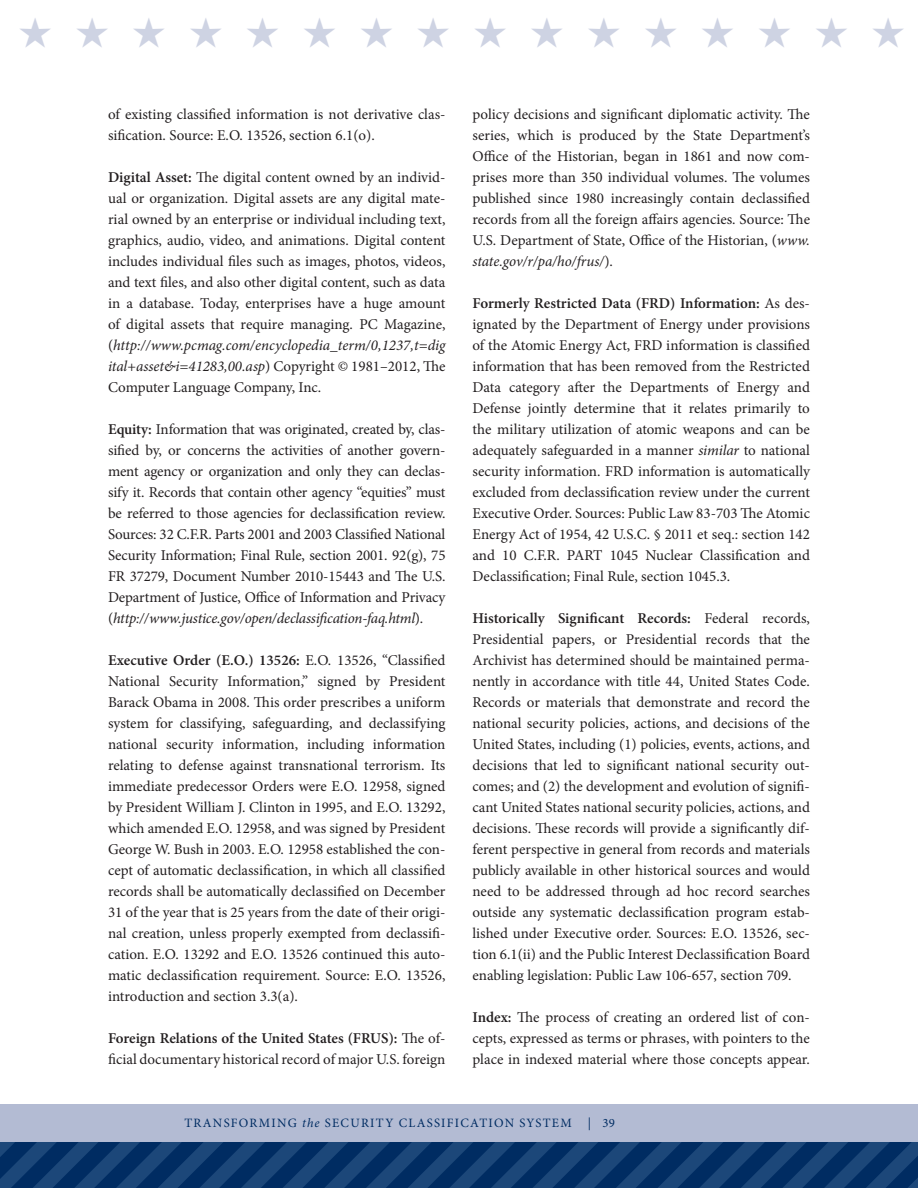
<style>
.page{position:relative;width:918px;height:1188px;background:#fff}
.page>*{position:absolute;margin:0;border:0;box-sizing:border-box;transform-origin:0 0}
.t1{font:42px "Zapf Dingbats ITC";color:#ced3e3}
.Body_Copy{font:15px/21px "Minion Pro";color:#231f20;text-align:justify}
.t2{font:12.75px "Minion Pro";letter-spacing:.1em;color:#002c62}
.s1{font-weight:600}
.s2{font-style:italic}
</style>
<div class="page">
<svg style="left:0;top:1104px;width:918px;height:84px;background:#58739b"></svg>
<h1 class="t1" style="left:18px;top:12px;width:889px">★ ★ ★ ★ ★ ★ ★ ★ ★ ★ ★ ★ ★ ★ ★ ★</h1>
<p class="Body_Copy" style="left:108px;top:104px;width:339px">of existing classified information is not derivative clas&shy;sification. Source: E.O. 13526, section 6.1(o).</p>
<p class="Body_Copy" style="left:108px;top:167px;width:339px"><span class="s1">Digital Asset:</span> The digital content owned by an individ&shy;ual or organization. Digital assets are any digital mate&shy;rial owned by an enterprise or individual including text, graphics, audio, video, and animations. Digital content includes individual files such as images, photos, videos, and text files, and also other digital content, such as data in a database. Today, enterprises have a huge amount of digital assets that require managing. PC Magazine, (<span class="s2">http://www.pcmag.com/encyclopedia_term/0,1237,t=dig ital+asset&amp;i=41283,00.asp</span>) Copyright © 1981–2012, The Computer Language Company, Inc.</p>
<p class="Body_Copy" style="left:108px;top:419px;width:339px"><span class="s1">Equity:</span> Information that was originated, created by, clas&shy;sified by, or concerns the activities of another govern&shy;ment agency or organization and only they can declas&shy;sify it. Records that contain other agency “equities” must be referred to those agencies for declassification review.<br>Sources: 32 C.F.R. Parts 2001 and 2003 Classified National Security Information; Final Rule, section 2001. 92(g), 75<br>FR 37279, Document Number 2010-15443 and The U.S.<br>Department of Justice, Office of Information and Privacy (<span class="s2">http://www.justice.gov/open/declassification-faq.html</span>).</p>
<p class="Body_Copy" style="left:108px;top:650px;width:339px"><span class="s1">Executive Order (E.O.) 13526:</span> E.O. 13526, “Classified National Security Information,” signed by President Barack Obama in 2008. This order prescribes a uniform system for classifying, safeguarding, and declassifying national security information, including information relating to defense against transnational terrorism. Its immediate predecessor Orders were E.O. 12958, signed by President William J. Clinton in 1995, and E.O. 13292, which amended E.O. 12958, and was signed by President George W. Bush in 2003. E.O. 12958 established the con&shy;cept of automatic declassification, in which all classified records shall be automatically declassified on December 31 of the year that is 25 years from the date of their origi&shy;nal creation, unless properly exempted from declassifi&shy;cation. E.O. 13292 and E.O. 13526 continued this auto&shy;matic declassification requirement. Source: E.O. 13526, introduction and section 3.3(a).</p>
<p class="Body_Copy" style="left:108px;top:1028px;width:339px"><span class="s1">Foreign Relations of the United States (FRUS):</span> The of&shy;ficial documentary historical record of major U.S. foreign</p>
<p class="Body_Copy" style="left:472px;top:104px;width:339px">policy decisions and significant diplomatic activity. The series, which is produced by the State Department’s Office of the Historian, began in 1861 and now com&shy;prises more than 350 individual volumes. The volumes published since 1980 increasingly contain declassified records from all the foreign affairs agencies. Source: The U.S. Department of State, Office of the Historian, (<span class="s2">www. state.gov/r/pa/ho/frus/</span>).</p>
<p class="Body_Copy" style="left:472px;top:293px;width:339px"><span class="s1">Formerly Restricted Data (FRD) Information:</span> As des&shy;ignated by the Department of Energy under provisions of the Atomic Energy Act, FRD information is classified information that has been removed from the Restricted Data category after the Departments of Energy and Defense jointly determine that it relates primarily to the military utilization of atomic weapons and can be adequately safeguarded in a manner <span class="s2">similar</span> to national security information. FRD information is automatically excluded from declassification review under the current Executive Order. Sources: Public Law 83-703 The Atomic Energy Act of 1954, 42 U.S.C. § 2011 et seq.: section 142 and 10 C.F.R. PART 1045 Nuclear Classification and Declassification; Final Rule, section 1045.3.</p>
<p class="Body_Copy" style="left:472px;top:608px;width:339px"><span class="s1">Historically Significant Records:</span> Federal records, Presidential papers, or Presidential records that the Archivist has determined should be maintained perma&shy;nently in accordance with title 44, United States Code.<br>Records or materials that demonstrate and record the national security policies, actions, and decisions of the United States, including (1) policies, events, actions, and decisions that led to significant national security out&shy;comes; and (2) the development and evolution of signifi&shy;cant United States national security policies, actions, and decisions. These records will provide a significantly dif&shy;ferent perspective in general from records and materials publicly available in other historical sources and would need to be addressed through ad hoc record searches outside any systematic declassification program estab&shy;lished under Executive order. Sources: E.O. 13526, sec&shy;tion 6.1(ii) and the Public Interest Declassification Board enabling legislation: Public Law 106-657, section 709.</p>
<p class="Body_Copy" style="left:472px;top:1007px;width:339px"><span class="s1">Index:</span> The process of creating an ordered list of con&shy;cepts, expressed as terms or phrases, with pointers to the place in indexed material where those concepts appear.</p>
<p class="t2" style="left:185px;top:1114px;width:389px">TRANSFORMING <span class="s2">the</span> SECURITY CLASSIFICATION SYSTEM</p>
<p class="t2" style="left:588px;top:1114px;width:29px">| 39</p>
</div>
